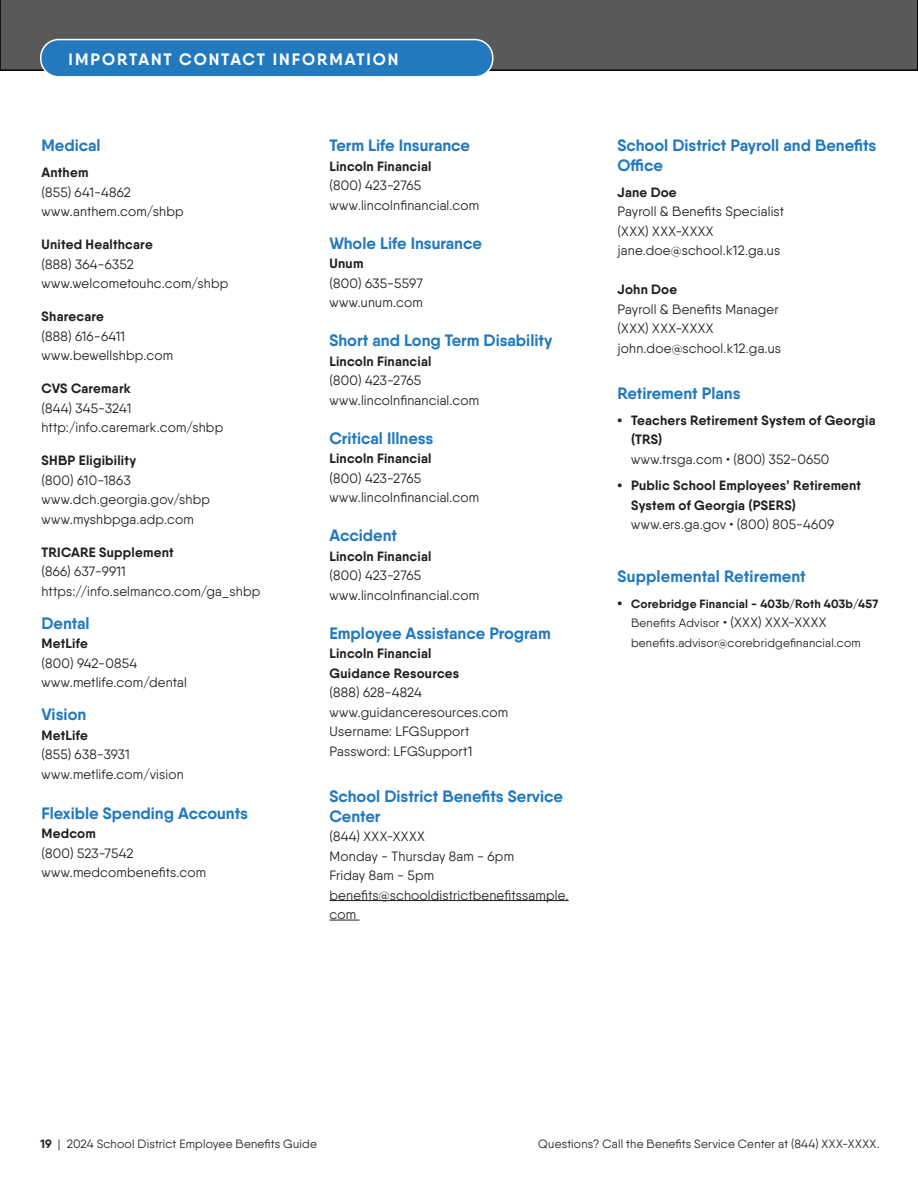
<style>
.page{position:relative;width:918px;height:1188px;background:#fff}
.page>*{position:absolute;margin:0;border:0;box-sizing:border-box;transform-origin:0 0}
.body_text{font:700 16.5px/19.8px "Qanelas";color:#2279be}
.Bulleted_List{font:700 16.5px/19.5px "Qanelas";color:#2279be}
.Headline{font:700 16.5px "Qanelas";letter-spacing:.115em;color:#fff}
.body_text-2{font:13.5px/19.5px "Qanelas";letter-spacing:.015em;color:#231f20}
.body_text-3{font:700 13.5px/19.5px "Qanelas";letter-spacing:.015em;color:#231f20}
.Bulleted_List-2{font:13.5px "Qanelas";letter-spacing:.015em;color:#231f20}
.Bulleted_List-3{font:700 13.5px "Qanelas";letter-spacing:.015em;color:#231f20}
.Bulleted_List-4{font:12px/19.5px "Qanelas";letter-spacing:.015em;color:#231f20}
.t1{font:700 12px "Qanelas";letter-spacing:.02em;color:#231f20}
.s1{font-weight:700}
.s2{font-weight:400}
.s3{font-family:"Arial"}
.s4{font-family:"Arial";font-size:13.5px}
.s5{font-size:13.5px}
</style>
<div class="page">
<div style="left:0;top:0;width:917px;height:71px;background:#595959"></div>
<svg style="left:917px;top:0;width:1px;height:71px"></svg>
<div style="left:41px;top:40px;width:452px;height:37px;background:#2279be;border-radius:18px"></div>
<div style="left:40px;top:39px;width:454px;height:39px;border:2px solid #fff;border-radius:18px"></div>
<hr style="left:330px;top:900px;width:239px;height:1px;background:#231f20">
<hr style="left:330px;top:920px;width:30px;height:1px;background:#231f20">
<p class="Headline" style="left:69px;top:49px;width:332px">IMPORTANT CONTACT INFORMATION</p>
<p class="body_text" style="left:42px;top:135px;width:61px">Medical</p>
<p class="body_text-2" style="left:42px;top:163px;width:144px"><span class="s1">Anthem<br></span>(855) 641-4862 www.anthem.com/shbp</p>
<p class="body_text-2" style="left:42px;top:235px;width:188px"><span class="s1">United Healthcare<br></span>(888) 364-6352 www.welcometouhc.com/shbp</p>
<p class="body_text-2" style="left:42px;top:307px;width:133px"><span class="s1">Sharecare<br></span>(888) 616-6411 www.bewellshbp.com</p>
<p class="body_text-2" style="left:42px;top:379px;width:183px"><span class="s1">CVS Caremark<br></span>(844) 345-3241 http:/info.caremark.com/shbp</p>
<p class="body_text-2" style="left:42px;top:451px;width:170px"><span class="s1">SHBP Eligibility<br></span>(800) 610-1863 www.dch.georgia.gov/shbp www.myshbpga.adp.com</p>
<p class="body_text-2" style="left:42px;top:542px;width:220px"><span class="s1">TRICARE Supplement<br></span>(866) 637-9911 https://info.selmanco.com/ga_shbp</p>
<p class="body_text" style="left:42px;top:613px;width:50px">Dental</p>
<p class="body_text-2" style="left:42px;top:634px;width:147px"><span class="s1">MetLife<br></span>(800) 942-0854 www.metlife.com/dental</p>
<p class="body_text" style="left:42px;top:705px;width:46px">Vision</p>
<p class="body_text-2" style="left:42px;top:725px;width:144px"><span class="s1">MetLife<br></span>(855) 638-3931 www.metlife.com/vision</p>
<p class="body_text" style="left:42px;top:803px;width:208px">Flexible Spending Accounts</p>
<p class="body_text-2" style="left:42px;top:824px;width:166px"><span class="s1">Medcom<br></span>(800) 523-7542 www.medcombenefits.com</p>
<p class="body_text" style="left:330px;top:135px;width:142px">Term Life Insurance</p>
<p class="body_text-3" style="left:330px;top:156px;width:104px">Lincoln Financial <span class="s2">(800) 423-2765</span></p>
<p class="body_text-2" style="left:330px;top:195px;width:151px">www.lincolnfinancial.com</p>
<p class="body_text" style="left:330px;top:233px;width:154px">Whole Life Insurance</p>
<p class="body_text-2" style="left:330px;top:254px;width:95px"><span class="s1">Unum<br></span>(800) 635-5597</p>
<p class="body_text-2" style="left:330px;top:293px;width:95px">www.unum.com</p>
<p class="body_text" style="left:330px;top:330px;width:224px">Short and Long Term Disability</p>
<p class="body_text-3" style="left:330px;top:351px;width:104px">Lincoln Financial <span class="s2">(800) 423-2765</span></p>
<p class="body_text-2" style="left:330px;top:390px;width:151px">www.lincolnfinancial.com</p>
<p class="body_text" style="left:330px;top:428px;width:105px">Critical Illness</p>
<p class="body_text-3" style="left:330px;top:449px;width:104px">Lincoln Financial <span class="s2">(800) 423-2765</span></p>
<p class="body_text-2" style="left:330px;top:488px;width:151px">www.lincolnfinancial.com</p>
<p class="body_text" style="left:330px;top:525px;width:69px">Accident</p>
<p class="body_text-3" style="left:330px;top:546px;width:104px">Lincoln Financial <span class="s2">(800) 423-2765</span></p>
<p class="body_text-2" style="left:330px;top:585px;width:151px">www.lincolnfinancial.com</p>
<p class="body_text" style="left:330px;top:623px;width:223px">Employee Assistance Program</p>
<p class="body_text-3" style="left:330px;top:644px;width:104px">Lincoln Financial</p>
<p class="body_text-3" style="left:330px;top:663px;width:131px">Guidance Resources <span class="s2">(888) 628-4824</span></p>
<p class="body_text-2" style="left:330px;top:702px;width:180px">www.guidanceresources.com</p>
<p class="body_text-2" style="left:330px;top:722px;width:141px">Username: LFGSupport</p>
<p class="body_text-2" style="left:330px;top:741px;width:144px">Password: LFGSupport1</p>
<p class="body_text" style="left:330px;top:786px;width:235px">School District Benefits Service<br>Center</p>
<p class="body_text-2" style="left:330px;top:826px;width:186px">(844) XXX-XXXX<br>Monday - Thursday 8am - 6pm</p>
<p class="body_text-2" style="left:330px;top:865px;width:241px">Friday 8am - 5pm benefits@schooldistrictbenefitssample. com</p>
<p class="Bulleted_List" style="left:618px;top:136px;width:260px">School District Payroll and Benefits<br>Office</p>
<p class="Bulleted_List-3" style="left:618px;top:184px;width:61px">Jane Doe</p>
<p class="Bulleted_List-2" style="left:618px;top:203px;width:168px">Payroll &amp; Benefits Specialist</p>
<p class="Bulleted_List-2" style="left:618px;top:223px;width:98px">(XXX) XXX-XXXX</p>
<p class="Bulleted_List-2" style="left:618px;top:242px;width:164px">jane.doe@school.k12.ga.us</p>
<p class="Bulleted_List-3" style="left:618px;top:281px;width:61px">John Doe</p>
<p class="Bulleted_List-2" style="left:618px;top:301px;width:163px">Payroll &amp; Benefits Manager</p>
<p class="Bulleted_List-2" style="left:618px;top:320px;width:98px">(XXX) XXX-XXXX</p>
<p class="Bulleted_List-2" style="left:618px;top:340px;width:165px">john.doe@school.k12.ga.us</p>
<p class="body_text" style="left:618px;top:383px;width:125px">Retirement Plans</p>
<p class="body_text-3" style="left:631px;top:410px;width:246px;text-indent:-14px"><span class="s3">•</span> Teachers Retirement System of Georgia (TRS)<br><span class="s2">www.trsga.com • (800) 352-0650</span></p>
<p class="body_text-3" style="left:631px;top:476px;width:232px;text-indent:-14px"><span class="s3">•</span> Public School Employees’ Retirement<br>System of Georgia (PSERS) <span class="s2">www.ers.ga.gov • (800) 805-4609</span></p>
<p class="Bulleted_List" style="left:618px;top:566px;width:190px">Supplemental Retirement</p>
<p class="t1" style="left:618px;top:596px;width:262px"><span class="s4">•</span> Corebridge Financial - 403b/Roth 403b/457</p>
<p class="Bulleted_List-4" style="left:631px;top:613px;width:231px">Benefits Advisor <span class="s5">• (XXX) XXX-XXXX </span>benefits.advisor@corebridgefinancial.com</p>
<p class="Bulleted_List-4" style="left:40px;top:1133px;width:278px"><span class="s1">19</span> | 2024 School District Employee Benefits Guide</p>
<p class="Bulleted_List-4" style="left:538px;top:1134px;width:343px">Questions? Call the Benefits Service Center at (844) XXX-XXXX.</p>
</div>
